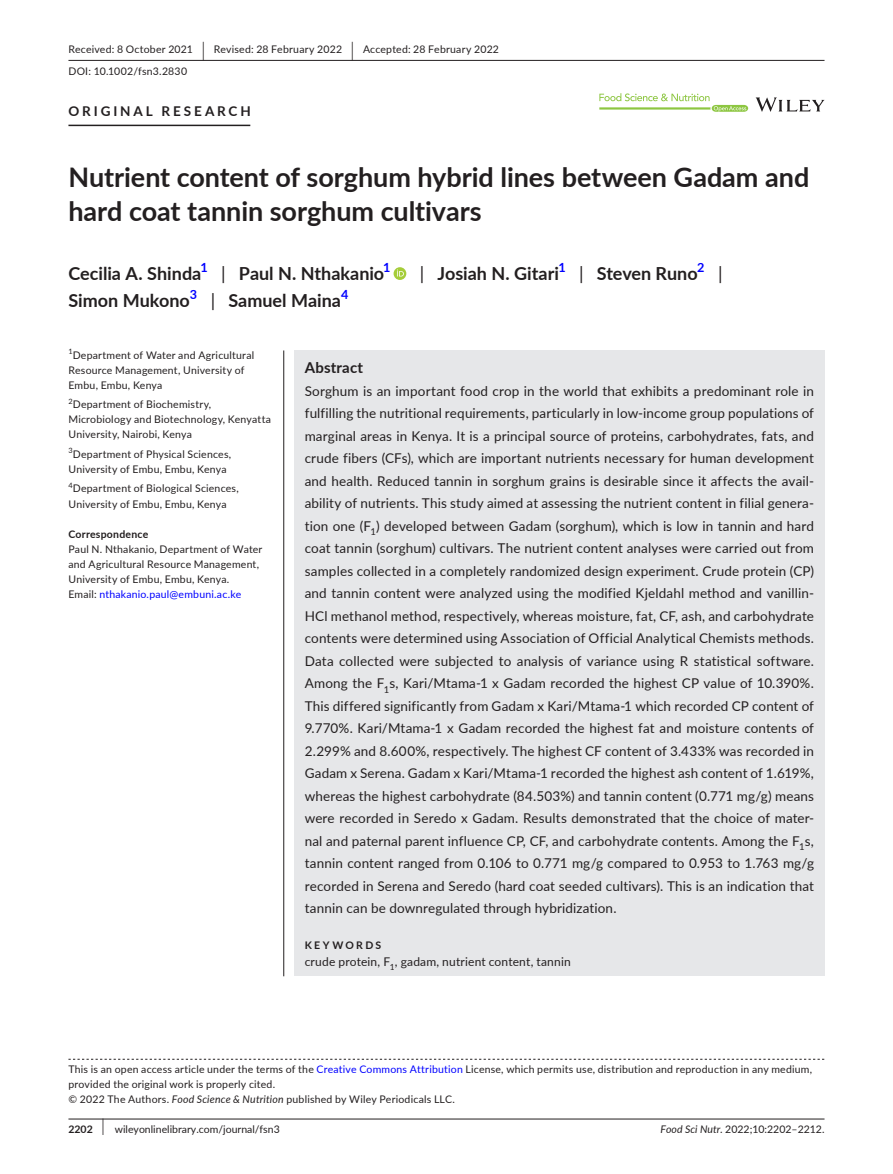
<style>
.page{position:relative;width:893px;height:1174px;background:#fff}
.page>*{position:absolute;margin:0;border:0;box-sizing:border-box;transform-origin:0 0}
.t1{font:700 27px/34.5px "Lato";letter-spacing:-.005em;color:#231f20}
.t2{font:700 18px "Lato";color:#231f20}
.t3{font:18px "Lato";color:#231f20}
.t4{font:700 15px "Lato";letter-spacing:.015em;color:#231f20}
.t5{font:13.5px/22.5px "Lato";letter-spacing:.01em;color:#231f20;text-align:justify}
.t6{font:700 13.5px "Lato";letter-spacing:.215em;color:#231f20}
.t7{font:700 12.6px "Lato";color:#00f}
.t8{font:12px "Lato";letter-spacing:.015em;color:#231f20}
.t9{font:10.5px/15px "Lato";letter-spacing:.02em;color:#231f20}
.t10{font:10.5px "Lato";color:#231f20}
.t11{font:700 10.5px "Lato";letter-spacing:.02em;color:#231f20}
.t12{font:700 10.5px "Lato";letter-spacing:.22em;color:#231f20}
.t13{font:7.35px "Lato";color:#231f20}
.s1{font-size:19.65px}
.s2{font-weight:400}
.s3{color:#00f}
.s4{font-style:italic}
.s5{font-weight:700}
.s6{font-size:17.4px}
</style>
<div class="page">
<hr style="left:68px;top:1118px;width:756px;height:1px;background:#231f20">
<svg style="left:756px;top:97px;width:68px;height:15px"></svg>
<svg style="left:599px;top:93px;width:149px;height:19px"></svg>
<hr style="left:68px;top:60px;width:756px;height:1px;background:#231f20">
<hr style="left:68px;top:125px;width:182px;height:1px;background:#231f20">
<svg style="left:394px;top:267px;width:12px;height:13px"></svg>
<svg style="left:397px;top:269px;width:7px;height:7px"></svg>
<svg style="left:68px;top:1058px;width:756px;height:1px"></svg>
<div style="left:294px;top:350px;width:530px;height:626px;background:#e6e7e9"></div>
<hr style="left:283px;top:350px;width:1px;height:626px;background:#231f20">
<p class="t9" style="left:68px;top:38px;width:432px;line-height:21.8px">Received: 8 October 2021 <span class="s1">|</span> Revised: 28 February 2022 <span class="s1">|</span> Accepted: 28 February 2022<br>DOI: 10.1002/fsn3.2830</p>
<p class="t6" style="left:68px;top:101px;width:184px">ORIGINAL RESEARCH</p>
<h1 class="t1" style="left:68px;top:159px;width:742px">Nutrient content of sorghum hybrid lines between Gadam and hard coat tannin sorghum cultivars</h1>
<h2 class="t2" style="left:68px;top:260px;width:134px">Cecilia A. Shinda</h2>
<p class="t7" style="left:200px;top:258px;width:9px">1</p>
<h2 class="t2" style="left:221px;top:260px;width:165px"><span class="s2">|</span> Paul N. Nthakanio</h2>
<p class="t7" style="left:383px;top:258px;width:9px">1</p>
<h2 class="t2" style="left:420px;top:260px;width:141px"><span class="s2">|</span> Josiah N. Gitari</h2>
<p class="t7" style="left:558px;top:258px;width:9px">1</p>
<h2 class="t2" style="left:579px;top:260px;width:120px"><span class="s2">|</span> Steven Runo</h2>
<p class="t7" style="left:697px;top:258px;width:9px">2</p>
<h2 class="t3" style="left:718px;top:260px;width:6px">|</h2>
<h2 class="t2" style="left:68px;top:287px;width:123px">Simon Mukono</h2>
<p class="t7" style="left:190px;top:285px;width:9px">3</p>
<h2 class="t2" style="left:211px;top:287px;width:132px"><span class="s2">|</span> Samuel Maina</h2>
<p class="t7" style="left:341px;top:285px;width:9px">4</p>
<p class="t13" style="left:68px;top:346px;width:6px">1</p>
<p class="t9" style="left:68px;top:347px;width:187px;text-indent:4px">Department of Water and Agricultural<br>Resource Management, University of<br>Embu, Embu, Kenya</p>
<p class="t13" style="left:68px;top:396px;width:6px">2</p>
<p class="t9" style="left:68px;top:397px;width:204px;text-indent:4px">Department of Biochemistry,<br>Microbiology and Biotechnology, Kenyatta<br>University, Nairobi, Kenya</p>
<p class="t9" style="left:68px;top:446px;width:164px"><sup>3</sup>Department of Physical Sciences,<br>University of Embu, Embu, Kenya</p>
<p class="t9" style="left:68px;top:481px;width:172px"><sup>4</sup>Department of Biological Sciences,<br>University of Embu, Embu, Kenya</p>
<p class="t11" style="left:68px;top:526px;width:81px">Correspondence</p>
<p class="t9" style="left:68px;top:541px;width:196px">Paul N. Nthakanio, Department of Water and Agricultural Resource Management, University of Embu, Embu, Kenya.<br>Email: <span class="s3">nthakanio.paul@embuni.ac.ke</span></p>
<p class="t4" style="left:305px;top:356px;width:60px">Abstract</p>
<p class="t5" style="left:305px;top:379px;width:511px">Sorghum is an important food crop in the world that exhibits a predominant role in fulfilling the nutritional requirements, particularly in low-income group populations of marginal areas in Kenya. It is a principal source of proteins, carbohydrates, fats, and crude fibers (CFs), which are important nutrients necessary for human development and health. Reduced tannin in sorghum grains is desirable since it affects the avail&shy;ability of nutrients. This study aimed at assessing the nutrient content in filial genera&shy;tion one (F<sub>1</sub>) developed between Gadam (sorghum), which is low in tannin and hard coat tannin (sorghum) cultivars. The nutrient content analyses were carried out from samples collected in a completely randomized design experiment. Crude protein (CP) and tannin content were analyzed using the modified Kjeldahl method and vanillin-HCl methanol method, respectively, whereas moisture, fat, CF, ash, and carbohydrate contents were determined using Association of Official Analytical Chemists methods.<br>Data collected were subjected to analysis of variance using R statistical software.<br>Among the F<sub>1</sub>s, Kari/Mtama-1 x Gadam recorded the highest CP value of 10.390%.<br>This differed significantly from Gadam x Kari/Mtama-1 which recorded CP content of 9.770%. Kari/Mtama-1 x Gadam recorded the highest fat and moisture contents of 2.299% and 8.600%, respectively. The highest CF content of 3.433% was recorded in Gadam x Serena. Gadam x Kari/Mtama-1 recorded the highest ash content of 1.619%, whereas the highest carbohydrate (84.503%) and tannin content (0.771 mg/g) means were recorded in Seredo x Gadam. Results demonstrated that the choice of mater&shy;nal and paternal parent influence CP, CF, and carbohydrate contents. Among the F<sub>1</sub>s, tannin content ranged from 0.106 to 0.771 mg/g compared to 0.953 to 1.763 mg/g recorded in Serena and Seredo (hard coat seeded cultivars). This is an indication that tannin can be downregulated through hybridization.</p>
<p class="t12" style="left:305px;top:937px;width:78px">KEYWORDS</p>
<p class="t8" style="left:305px;top:952px;width:267px">crude protein, F<sub>1</sub>, gadam, nutrient content, tannin</p>
<p class="t9" style="left:68px;top:1061px;width:745px">This is an open access article under the terms of the <span class="s3">Creative Commons Attribution</span> License, which permits use, distribution and reproduction in any medium, provided the original work is properly cited.<br>© 2022 The Authors. <span class="s4">Food Science &amp; Nutrition</span> published by Wiley Periodicals LLC.</p>
<p class="t10" style="left:68px;top:1121px;width:213px"><span class="s5">2202</span> <span class="s6">|</span> wileyonlinelibrary.com/journal/fsn3</p>
<p class="t10" style="left:661px;top:1121px;width:165px"><span class="s4">Food Sci Nutr.</span> 2022;10:2202–2212.</p>
</div>
